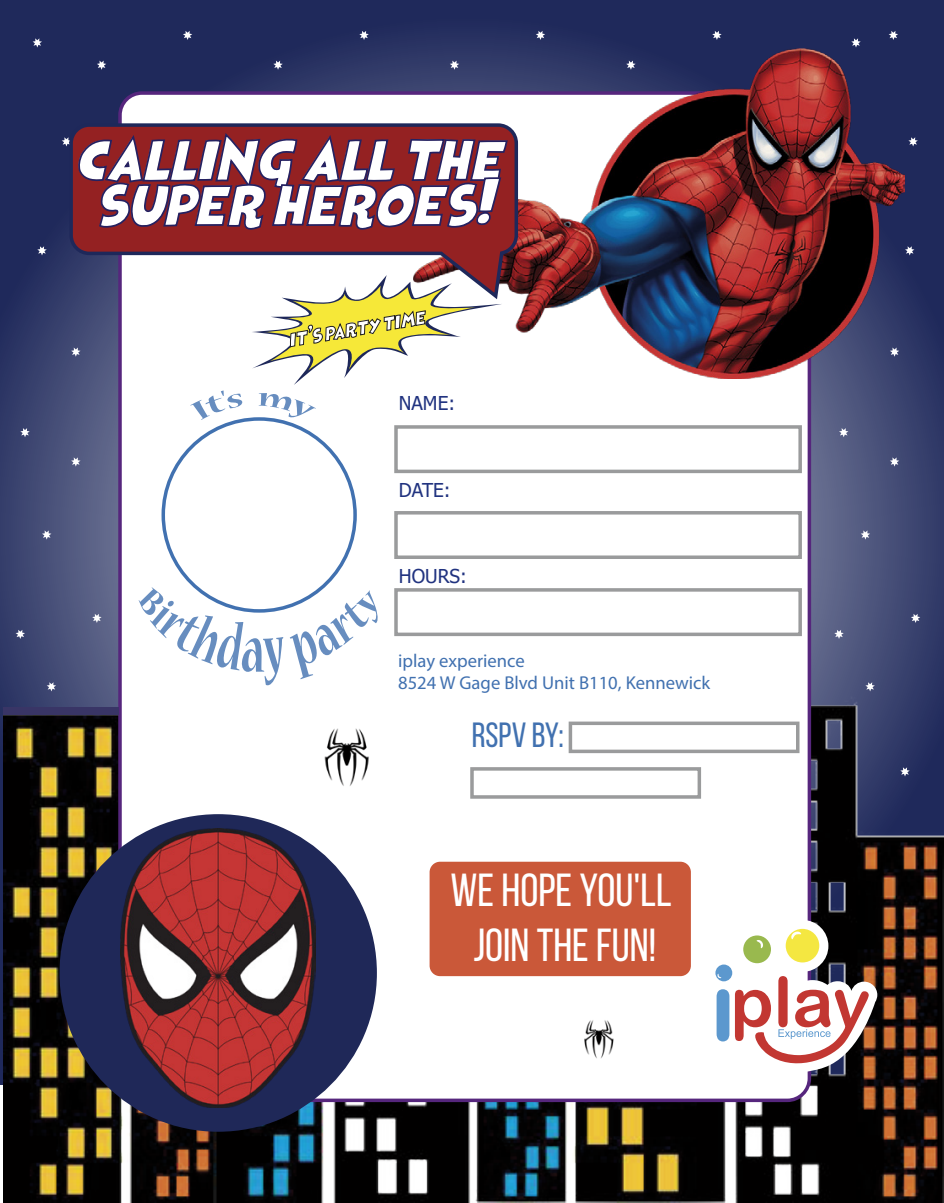
<style>
.page{position:relative;width:944px;height:1203px;background:#fff}
.page>*{position:absolute;margin:0;border:0;box-sizing:border-box;transform-origin:0 0}
.t1{font:46.2px/55.6px "Bebas Neue";color:#fff;text-align:center}
.t2{font:37.45px/44.8px "Heroes Legend";color:#fff;text-align:center}
.t3{font:35px "Bebas Neue";color:#4171b0}
.t4{font:19.25px "Tahoma";color:#213380}
.t5{font:18.55px/22.4px "Myriad Pro";color:#4171b0}
.t6{font:12.25px "Heroes Legend";color:#fff}
</style>
<div class="page">
<div style="left:0;top:0;width:944px;height:1084px;background:linear-gradient(to bottom,#273060,#242e5f)"></div>
<img style="left:4px;top:228px;width:940px;height:974px">
<div style="left:120px;top:93px;width:689px;height:1007px;background:#fff;border-radius:22px"></div>
<svg style="left:190px;top:390px;width:53px;height:30px"></svg>
<svg style="left:259px;top:393px;width:57px;height:25px"></svg>
<svg style="left:139px;top:587px;width:144px;height:98px"></svg>
<svg style="left:290px;top:590px;width:88px;height:89px"></svg>
<div style="left:569px;top:721px;width:230px;height:32px;background:#fff;border:4px solid #9a9b9c"></div>
<div style="left:470px;top:767px;width:231px;height:31px;background:#fff;border:4px solid #9a9b9c"></div>
<div style="left:394px;top:425px;width:408px;height:48px;background:#fff;border:4px solid #9a9b9c"></div>
<div style="left:394px;top:511px;width:408px;height:48px;background:#fff;border:4px solid #9a9b9c"></div>
<div style="left:394px;top:588px;width:408px;height:48px;background:#fff;border:4px solid #9a9b9c"></div>
<div style="left:776px;top:919px;width:52px;height:52px;background:#fff;border-radius:50%"></div>
<div style="left:786px;top:928px;width:33px;height:34px;background:#f4e741;border-radius:50%"></div>
<svg style="left:790px;top:930px;width:12px;height:10px"></svg>
<div style="left:743px;top:935px;width:28px;height:28px;background:#99b94e;border-radius:50%"></div>
<svg style="left:756px;top:940px;width:7px;height:8px"></svg>
<svg style="left:715px;top:964px;width:17px;height:17px"></svg>
<svg style="left:715px;top:967px;width:162px;height:116px"></svg>
<div style="left:59px;top:814px;width:318px;height:317px;background:#1f2858;border-radius:50%"></div>
<div style="left:430px;top:861px;width:261px;height:114px;background:#ca5839;border-radius:10px"></div>
<img style="left:121px;top:828px;width:194px;height:279px">
<div style="left:3px;top:707px;width:115px;height:8px;background:#393566"></div>
<svg style="left:33px;top:38px;width:9px;height:9px"></svg>
<svg style="left:97px;top:61px;width:9px;height:9px"></svg>
<svg style="left:183px;top:31px;width:9px;height:9px"></svg>
<svg style="left:273px;top:61px;width:10px;height:9px"></svg>
<svg style="left:359px;top:31px;width:10px;height:9px"></svg>
<svg style="left:536px;top:31px;width:9px;height:9px"></svg>
<svg style="left:712px;top:31px;width:10px;height:9px"></svg>
<svg style="left:889px;top:31px;width:9px;height:9px"></svg>
<svg style="left:62px;top:137px;width:6px;height:9px"></svg>
<svg style="left:37px;top:246px;width:10px;height:9px"></svg>
<svg style="left:71px;top:347px;width:10px;height:9px"></svg>
<svg style="left:20px;top:428px;width:10px;height:9px"></svg>
<svg style="left:71px;top:457px;width:10px;height:9px"></svg>
<svg style="left:42px;top:530px;width:9px;height:9px"></svg>
<svg style="left:92px;top:613px;width:10px;height:10px"></svg>
<svg style="left:16px;top:629px;width:9px;height:9px"></svg>
<svg style="left:47px;top:682px;width:9px;height:9px"></svg>
<svg style="left:851px;top:38px;width:10px;height:9px"></svg>
<svg style="left:908px;top:137px;width:10px;height:9px"></svg>
<svg style="left:905px;top:246px;width:9px;height:9px"></svg>
<svg style="left:839px;top:428px;width:9px;height:9px"></svg>
<svg style="left:890px;top:457px;width:9px;height:9px"></svg>
<svg style="left:861px;top:530px;width:9px;height:9px"></svg>
<svg style="left:911px;top:613px;width:9px;height:10px"></svg>
<svg style="left:834px;top:629px;width:10px;height:9px"></svg>
<svg style="left:865px;top:682px;width:10px;height:9px"></svg>
<svg style="left:900px;top:767px;width:10px;height:9px"></svg>
<img style="left:414px;top:49px;width:490px;height:329px">
<img style="left:324px;top:728px;width:45px;height:58px">
<img style="left:584px;top:1020px;width:30px;height:38px">
<svg style="left:68px;top:122px;width:452px;height:180px"></svg>
<svg style="left:78px;top:131px;width:431px;height:100px;background:#81212c"></svg>
<svg style="left:252px;top:275px;width:250px;height:110px"></svg>
<h2 class="t2" style="left:76px;top:142px;width:429px">CALLING ALL THE<br>SUPER HEROES!</h2>
<p class="t6" style="left:288px;top:335px;width:140px;rotate:-10deg">IT'S PARTY TIME</p>
<p class="t4" style="left:399px;top:390px;width:58px">NAME:</p>
<p class="t4" style="left:399px;top:476px;width:53px">DATE:</p>
<p class="t4" style="left:399px;top:562px;width:70px">HOURS:</p>
<p class="t5" style="left:398px;top:648px;width:314px">iplay experience<br>8524 W Gage Blvd Unit B110, Kennewick</p>
<h3 class="t3" style="left:472px;top:716px;width:94px">RSPV BY:</h3>
<h1 class="t1" style="left:451px;top:861px;width:222px">WE HOPE YOU'LL<br>JOIN THE FUN!</h1>
</div>
